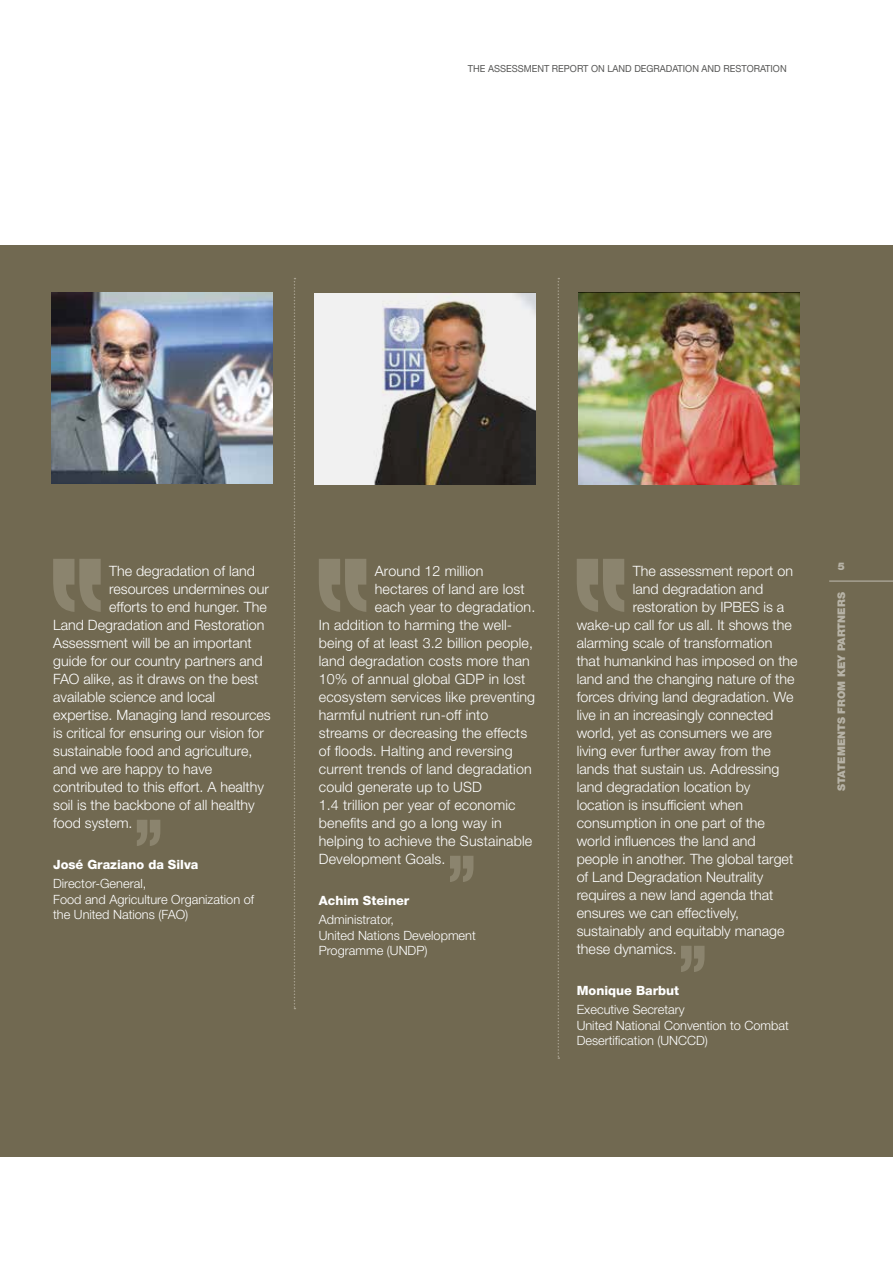
<style>
.page{position:relative;width:893px;height:1263px;background:#fff}
.page>*{position:absolute;margin:0;border:0;box-sizing:border-box;transform-origin:0 0}
.t1{font:300 14.25px "Helvetica Neue LT Std";color:#fff}
.t2{font:300 12.75px/15.3px "Helvetica Neue LT Std";color:#fff}
.t3{font:800 12.75px "Helvetica Neue LT Std";color:#fff}
.t4{font:900 10.5px "Helvetica Neue LT Std";color:#fff}
.t5{font:9.75px "Helvetica Neue LT Std";color:#575756;scale:.95 1}
</style>
<div class="page">
<div style="left:0;top:245px;width:893px;height:911px;background:#716951"></div>
<hr style="left:829px;top:580px;width:64px;height:2px;background:#fff">
<svg style="left:53px;top:559px;width:48px;height:53px"></svg>
<svg style="left:137px;top:820px;width:23px;height:26px"></svg>
<svg style="left:319px;top:559px;width:47px;height:53px"></svg>
<svg style="left:450px;top:856px;width:23px;height:26px"></svg>
<img style="left:51px;top:293px;width:221px;height:190px">
<img style="left:315px;top:293px;width:221px;height:191px">
<svg style="left:294px;top:278px;width:1px;height:731px"></svg>
<svg style="left:577px;top:559px;width:47px;height:53px"></svg>
<svg style="left:681px;top:946px;width:23px;height:26px"></svg>
<img style="left:578px;top:293px;width:221px;height:191px">
<svg style="left:558px;top:278px;width:1px;height:781px"></svg>
<p class="t5" style="left:468px;top:63px;width:337px">THE ASSESSMENT REPORT ON LAND DEGRADATION AND RESTORATION</p>
<p class="t1" style="left:109px;top:562px;width:147px">The degradation of land</p>
<p class="t1" style="left:109px;top:580px;width:161px">resources undermines our</p>
<p class="t1" style="left:109px;top:598px;width:159px">efforts to end hunger. The</p>
<p class="t1" style="left:53px;top:616px;width:213px">Land Degradation and Restoration</p>
<p class="t1" style="left:53px;top:634px;width:200px">Assessment will be an important</p>
<p class="t1" style="left:53px;top:652px;width:211px">guide for our country partners and</p>
<p class="t1" style="left:53px;top:670px;width:207px">FAO alike, as it draws on the best</p>
<p class="t1" style="left:53px;top:688px;width:164px">available science and local</p>
<p class="t1" style="left:53px;top:706px;width:219px">expertise. Managing land resources</p>
<p class="t1" style="left:53px;top:724px;width:212px">is critical for ensuring our vision for</p>
<p class="t1" style="left:53px;top:742px;width:201px">sustainable food and agriculture,</p>
<p class="t1" style="left:53px;top:760px;width:161px">and we are happy to have</p>
<p class="t1" style="left:53px;top:778px;width:212px">contributed to this effort. A healthy</p>
<p class="t1" style="left:53px;top:796px;width:203px">soil is the backbone of all healthy</p>
<p class="t1" style="left:53px;top:814px;width:81px">food system.</p>
<p class="t3" style="left:53px;top:857px;width:147px">José Graziano da Silva</p>
<p class="t2" style="left:53px;top:876px;width:203px">Director-General,<br>Food and Agriculture Organization of the United Nations (FAO)</p>
<p class="t1" style="left:375px;top:562px;width:110px">Around 12 million</p>
<p class="t1" style="left:375px;top:580px;width:151px">hectares of land are lost</p>
<p class="t1" style="left:375px;top:598px;width:162px">each year to degradation.</p>
<p class="t1" style="left:319px;top:616px;width:195px">In addition to harming the well-</p>
<p class="t1" style="left:319px;top:634px;width:216px">being of at least 3.2 billion people,</p>
<p class="t1" style="left:319px;top:652px;width:213px">land degradation costs more than</p>
<p class="t1" style="left:319px;top:670px;width:208px">10% of annual global GDP in lost</p>
<p class="t1" style="left:319px;top:688px;width:218px">ecosystem services like preventing</p>
<p class="t1" style="left:319px;top:706px;width:171px">harmful nutrient run-off into</p>
<p class="t1" style="left:319px;top:724px;width:210px">streams or decreasing the effects</p>
<p class="t1" style="left:319px;top:742px;width:195px">of floods. Halting and reversing</p>
<p class="t1" style="left:319px;top:760px;width:214px">current trends of land degradation</p>
<p class="t1" style="left:319px;top:778px;width:165px">could generate up to USD</p>
<p class="t1" style="left:319px;top:796px;width:198px">1.4 trillion per year of economic</p>
<p class="t1" style="left:319px;top:814px;width:185px">benefits and go a long way in</p>
<p class="t1" style="left:319px;top:832px;width:215px">helping to achieve the Sustainable</p>
<p class="t1" style="left:319px;top:850px;width:128px">Development Goals.</p>
<p class="t3" style="left:319px;top:893px;width:92px">Achim Steiner</p>
<p class="t2" style="left:319px;top:912px;width:159px">Administrator,<br>United Nations Development<br>Programme (UNDP)</p>
<p class="t1" style="left:633px;top:562px;width:162px">The assessment report on</p>
<p class="t1" style="left:633px;top:580px;width:132px">land degradation and</p>
<p class="t1" style="left:633px;top:598px;width:153px">restoration by IPBES is a</p>
<p class="t1" style="left:577px;top:616px;width:217px">wake-up call for us all. It shows the</p>
<p class="t1" style="left:577px;top:634px;width:197px">alarming scale of transformation</p>
<p class="t1" style="left:577px;top:652px;width:222px">that humankind has imposed on the</p>
<p class="t1" style="left:577px;top:670px;width:219px">land and the changing nature of the</p>
<p class="t1" style="left:577px;top:688px;width:218px">forces driving land degradation. We</p>
<p class="t1" style="left:577px;top:706px;width:198px">live in an increasingly connected</p>
<p class="t1" style="left:577px;top:724px;width:197px">world, yet as consumers we are</p>
<p class="t1" style="left:577px;top:742px;width:196px">living ever further away from the</p>
<p class="t1" style="left:577px;top:760px;width:204px">lands that sustain us. Addressing</p>
<p class="t1" style="left:577px;top:778px;width:175px">land degradation location by</p>
<p class="t1" style="left:577px;top:796px;width:168px">location is insufficient when</p>
<p class="t1" style="left:577px;top:814px;width:190px">consumption in one part of the</p>
<p class="t1" style="left:577px;top:832px;width:180px">world influences the land and</p>
<p class="t1" style="left:577px;top:850px;width:218px">people in another. The global target</p>
<p class="t1" style="left:577px;top:868px;width:188px">of Land Degradation Neutrality</p>
<p class="t1" style="left:577px;top:886px;width:198px">requires a new land agenda that</p>
<p class="t1" style="left:577px;top:904px;width:164px">ensures we can effectively,</p>
<p class="t1" style="left:577px;top:922px;width:209px">sustainably and equitably manage</p>
<p class="t1" style="left:577px;top:940px;width:102px">these dynamics.</p>
<p class="t3" style="left:577px;top:983px;width:104px">Monique Barbut</p>
<p class="t2" style="left:577px;top:1002px;width:214px">Executive Secretary<br>United National Convention to Combat<br>Desertification (UNCCD)</p>
<p class="t4" style="left:838px;top:560px;width:9px">5</p>
<p class="t4" style="left:835px;top:791px;width:200px;rotate:-90deg">STATEMENTS FROM KEY PARTNERS</p>
</div>
